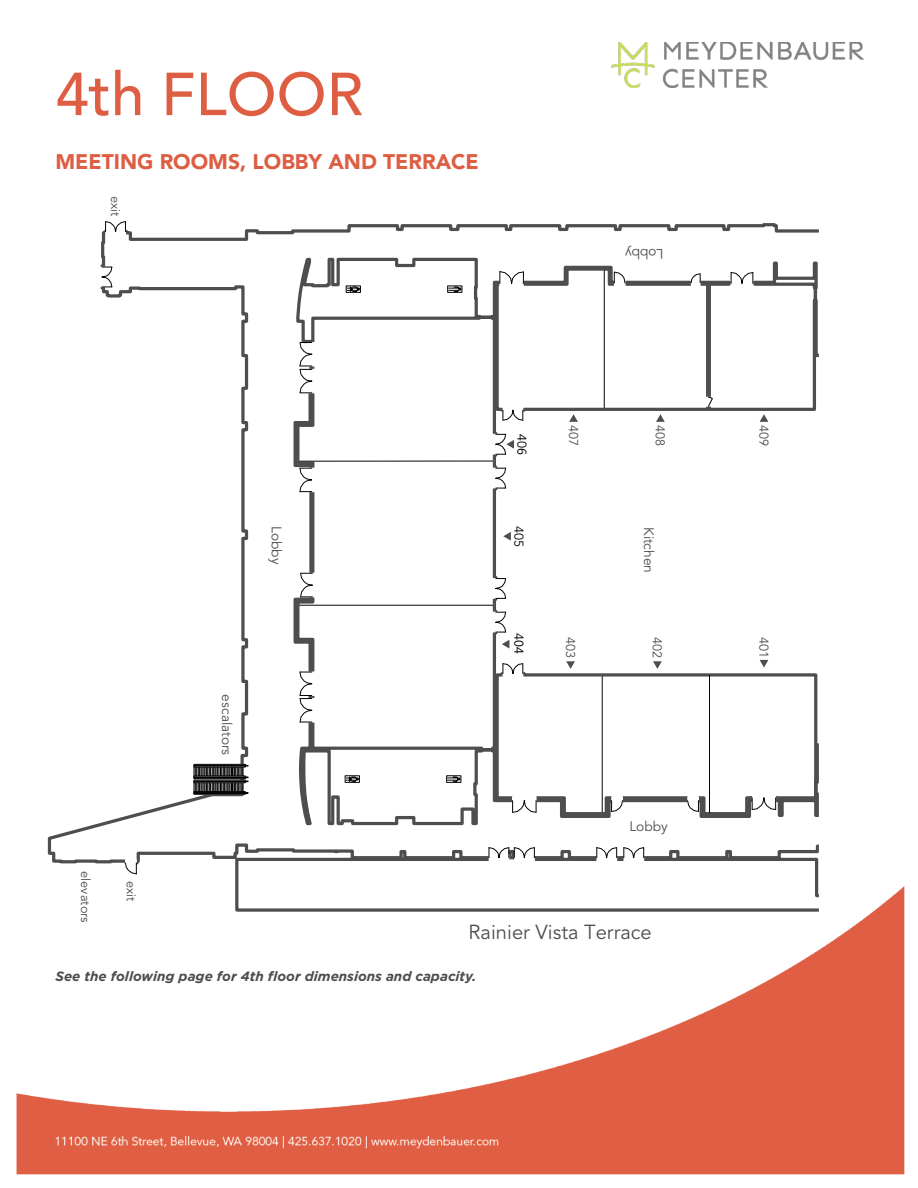
<style>
.page{position:relative;width:918px;height:1188px;background:#fff}
.page>*{position:absolute;margin:0;border:0;box-sizing:border-box;transform-origin:0 0}
.t1{font:500 60px "Avenir LT Std";color:#dd5e43}
.t2{font:900 21px "Avenir LT Std";color:#dd5e43}
.t3{font:20.25px "Avenir LT Std";color:#4c4e50}
.t4{font:13.8px "Avenir LT Std";letter-spacing:-.005em;color:#4c4e50}
.t5{font:italic 700 13.5px "Gotham";color:#4b4d4f}
.t6{font:12.75px "Avenir LT Std";letter-spacing:.005em;color:#4c4e50}
.t7{font:12.75px "Segoe UI";color:#040503}
.t8{font:12.75px "Avenir LT Std";color:#040503}
.s1{font-family:"Avenir LT Std"}
</style>
<div class="page">
<svg style="left:48px;top:223px;width:769px;height:647px"></svg>
<hr style="left:709px;top:675px;width:1px;height:139px;background:#040503">
<hr style="left:602px;top:675px;width:1px;height:139px;background:#040503">
<hr style="left:298px;top:605px;width:196px;height:1px;background:#040503">
<hr style="left:298px;top:461px;width:196px;height:1px;background:#040503">
<hr style="left:604px;top:269px;width:1px;height:140px;background:#040503">
<div style="left:493px;top:435px;width:6px;height:19px;background:#fff"></div>
<div style="left:493px;top:468px;width:6px;height:20px;background:#fff"></div>
<svg style="left:496px;top:468px;width:10px;height:21px"></svg>
<div style="left:493px;top:579px;width:6px;height:19px;background:#fff"></div>
<svg style="left:496px;top:578px;width:10px;height:21px"></svg>
<div style="left:493px;top:612px;width:6px;height:20px;background:#fff"></div>
<svg style="left:496px;top:612px;width:10px;height:21px"></svg>
<div style="left:503px;top:671px;width:20px;height:6px;background:#fff"></div>
<svg style="left:503px;top:664px;width:21px;height:10px"></svg>
<div style="left:503px;top:407px;width:20px;height:6px;background:#fff"></div>
<svg style="left:503px;top:410px;width:21px;height:10px"></svg>
<div style="left:308px;top:342px;width:8px;height:24px;background:#fff"></div>
<div style="left:308px;top:369px;width:8px;height:24px;background:#fff"></div>
<svg style="left:300px;top:342px;width:12px;height:52px"></svg>
<div style="left:308px;top:468px;width:8px;height:24px;background:#fff"></div>
<svg style="left:300px;top:468px;width:12px;height:24px"></svg>
<div style="left:308px;top:573px;width:8px;height:24px;background:#fff"></div>
<svg style="left:300px;top:573px;width:13px;height:25px"></svg>
<div style="left:500px;top:280px;width:23px;height:7px;background:#fff"></div>
<svg style="left:500px;top:271px;width:24px;height:13px"></svg>
<div style="left:614px;top:280px;width:11px;height:6px;background:#fff"></div>
<svg style="left:614px;top:272px;width:11px;height:11px"></svg>
<div style="left:691px;top:280px;width:9px;height:6px;background:#fff"></div>
<svg style="left:691px;top:274px;width:10px;height:9px"></svg>
<div style="left:731px;top:280px;width:22px;height:7px;background:#fff"></div>
<svg style="left:731px;top:272px;width:23px;height:12px"></svg>
<div style="left:752px;top:794px;width:23px;height:8px;background:#fff"></div>
<svg style="left:752px;top:798px;width:24px;height:12px"></svg>
<div style="left:513px;top:797px;width:23px;height:7px;background:#fff"></div>
<svg style="left:512px;top:800px;width:25px;height:13px"></svg>
<div style="left:308px;top:672px;width:8px;height:24px;background:#fff"></div>
<div style="left:308px;top:698px;width:8px;height:24px;background:#fff"></div>
<svg style="left:300px;top:672px;width:12px;height:51px"></svg>
<div style="left:99px;top:267px;width:6px;height:20px;background:#fff"></div>
<svg style="left:102px;top:267px;width:10px;height:21px"></svg>
<div style="left:106px;top:228px;width:19px;height:7px;background:#fff"></div>
<svg style="left:105px;top:221px;width:21px;height:11px"></svg>
<div style="left:126px;top:860px;width:10px;height:6px;background:#fff"></div>
<svg style="left:125px;top:863px;width:12px;height:7px"></svg>
<div style="left:624px;top:854px;width:20px;height:7px;background:#fff"></div>
<svg style="left:624px;top:847px;width:20px;height:11px"></svg>
<div style="left:597px;top:854px;width:20px;height:7px;background:#fff"></div>
<svg style="left:597px;top:847px;width:20px;height:11px"></svg>
<div style="left:514px;top:854px;width:20px;height:7px;background:#fff"></div>
<div style="left:489px;top:854px;width:20px;height:7px;background:#fff"></div>
<svg style="left:489px;top:847px;width:46px;height:11px"></svg>
<div style="left:688px;top:797px;width:10px;height:7px;background:#fff"></div>
<svg style="left:687px;top:800px;width:12px;height:12px"></svg>
<div style="left:612px;top:797px;width:10px;height:7px;background:#fff"></div>
<svg style="left:611px;top:800px;width:12px;height:12px"></svg>
<svg style="left:447px;top:777px;width:13px;height:5px"></svg>
<div style="left:345px;top:776px;width:15px;height:6px;border:1px solid #040503"></div>
<svg style="left:346px;top:777px;width:13px;height:5px"></svg>
<svg style="left:449px;top:287px;width:12px;height:5px"></svg>
<div style="left:346px;top:286px;width:15px;height:6px;border:1px solid #040503"></div>
<svg style="left:347px;top:287px;width:13px;height:5px"></svg>
<div style="left:194px;top:780px;width:51px;height:3px;border:1px solid #040503"></div>
<div style="left:194px;top:781px;width:54px;height:1px;border:1px solid #040503"></div>
<div style="left:194px;top:791px;width:51px;height:3px;border:1px solid #040503"></div>
<div style="left:194px;top:792px;width:54px;height:2px;border:1px solid #040503"></div>
<svg style="left:194px;top:767px;width:49px;height:27px"></svg>
<div style="left:194px;top:764px;width:51px;height:3px;border:1px solid #040503"></div>
<hr style="left:194px;top:766px;width:54px;height:1px;background:#040503">
<div style="left:194px;top:765px;width:54px;height:1px;border:1px solid #040503"></div>
<div style="left:194px;top:776px;width:51px;height:3px;border:1px solid #040503"></div>
<div style="left:194px;top:777px;width:54px;height:1px;border:1px solid #040503"></div>
<svg style="left:708px;top:397px;width:5px;height:10px"></svg>
<svg style="left:760px;top:414px;width:8px;height:8px"></svg>
<svg style="left:656px;top:414px;width:9px;height:8px"></svg>
<svg style="left:569px;top:414px;width:9px;height:8px"></svg>
<svg style="left:653px;top:661px;width:9px;height:8px"></svg>
<svg style="left:566px;top:661px;width:9px;height:8px"></svg>
<svg style="left:496px;top:434px;width:18px;height:21px"></svg>
<svg style="left:503px;top:532px;width:8px;height:9px"></svg>
<svg style="left:502px;top:640px;width:7px;height:9px"></svg>
<svg style="left:760px;top:660px;width:8px;height:8px"></svg>
<img style="left:611px;top:42px;width:253px;height:45px">
<img style="left:16px;top:870px;width:889px;height:305px">
<p class="t1" style="left:56px;top:60px;width:309px">4th FLOOR</p>
<p class="t2" style="left:56px;top:149px;width:425px">MEETING ROOMS, LOBBY AND TERRACE</p>
<p class="t6" style="left:123px;top:196px;width:22px;rotate:90deg">exit</p>
<p class="t6" style="left:93px;top:871px;width:53px;rotate:90deg">elevators</p>
<p class="t6" style="left:139px;top:881px;width:22px;rotate:90deg">exit</p>
<p class="t4" style="left:285px;top:526px;width:40px;rotate:90deg">Lobby</p>
<p class="t4" style="left:235px;top:694px;width:62px;rotate:90deg">escalators</p>
<p class="t4" style="left:663px;top:262px;width:40px;rotate:-180deg">Lobby</p>
<p class="t7" style="left:531px;top:434px;width:23px;rotate:90deg">6<span class="s1">0</span>4</p>
<p class="t8" style="left:526px;top:526px;width:23px;rotate:90deg">405</p>
<p class="t7" style="left:528px;top:633px;width:23px;rotate:90deg">40<span class="s1">4</span></p>
<p class="t6" style="left:581px;top:425px;width:23px;rotate:90deg">407</p>
<p class="t6" style="left:667px;top:425px;width:23px;rotate:90deg">408</p>
<p class="t6" style="left:771px;top:425px;width:23px;rotate:90deg">409</p>
<p class="t4" style="left:657px;top:527px;width:48px;rotate:90deg">Kitchen</p>
<p class="t6" style="left:578px;top:637px;width:23px;rotate:90deg">403</p>
<p class="t6" style="left:665px;top:637px;width:23px;rotate:90deg">402</p>
<p class="t6" style="left:771px;top:637px;width:23px;rotate:90deg">401</p>
<p class="t4" style="left:629px;top:818px;width:40px">Lobby</p>
<p class="t3" style="left:469px;top:920px;width:185px">Rainier Vista Terrace</p>
<p class="t5" style="left:56px;top:967px;width:422px">See the following page for 4th floor dimensions and capacity.</p>
</div>
